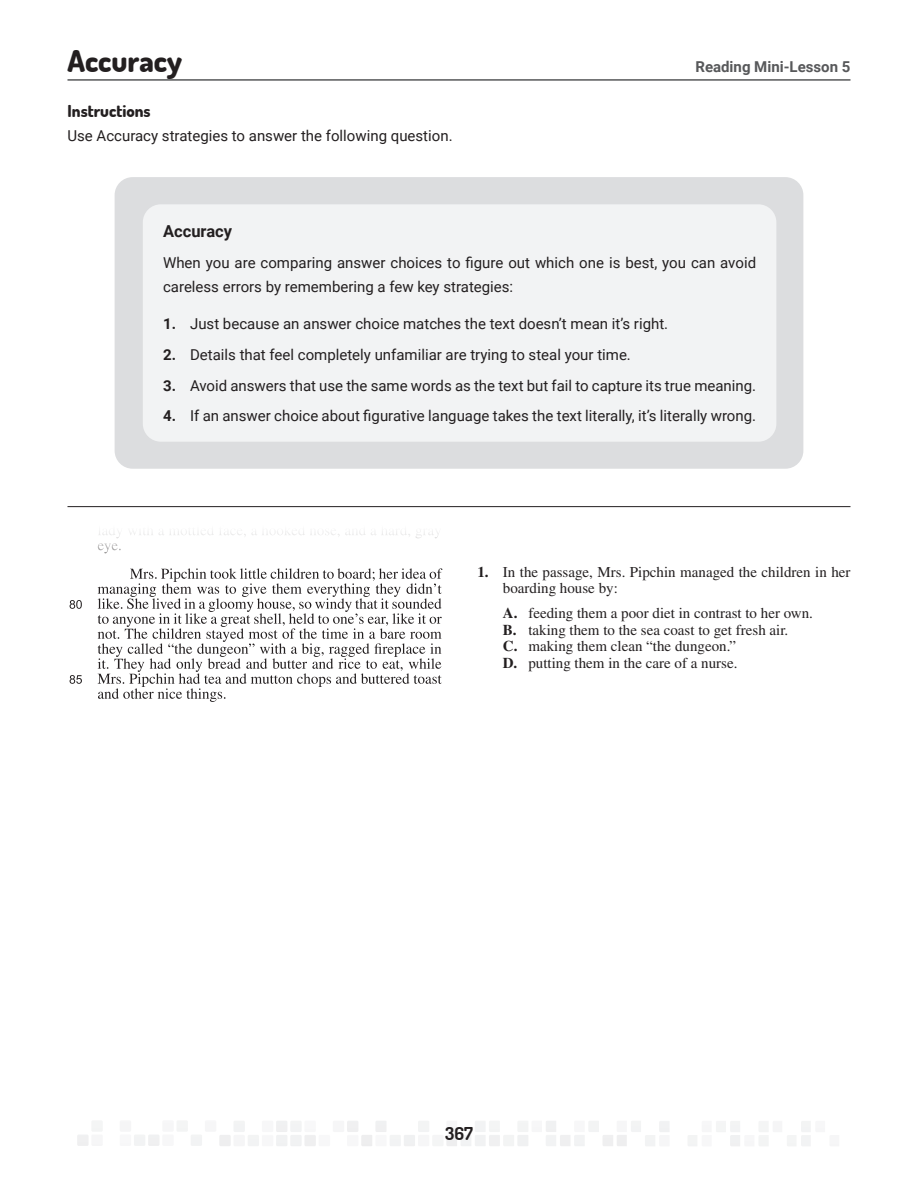
<style>
.page{position:relative;width:918px;height:1188px;background:#fff}
.page>*{position:absolute;margin:0;border:0;box-sizing:border-box;transform-origin:0 0}
.Student_Handout_Titl{font:800 30px "Dosis";color:#231f20}
.t1{font:700 17.7px "Dosis";color:#231f20}
.Instructions_Head{font:800 16.5px "Dosis";color:#231f20}
.Callout_Title{font:700 16.5px "Roboto";color:#231f20}
.Callout_Body_Text{font:15px/24px "Roboto";color:#231f20}
.Answer__without_Ques{font:15px "Times LT Std";color:#231f20}
.Question__with_Quest{font:15px/16.5px "Times LT Std";color:#231f20}
.Instructions_Text{font:15px "Roboto";color:#231f20}
.Student_Handout_Titl-2{font:700 15px "Roboto";color:#57585a}
.s1{font-weight:700}
</style>
<div class="page">
<svg style="left:77px;top:1121px;width:25px;height:25px"></svg>
<svg style="left:688px;top:1121px;width:122px;height:25px"></svg>
<svg style="left:134px;top:1121px;width:535px;height:25px"></svg>
<hr style="left:68px;top:79px;width:782px;height:2px;background:#57585a">
<div style="left:115px;top:177px;width:688px;height:292px;background:#dcdddf;border-radius:18px"></div>
<div style="left:143px;top:204px;width:633px;height:238px;background:#f2f3f4;border-radius:18px"></div>
<hr style="left:68px;top:506px;width:782px;height:1px;background:#231f20">
<svg style="left:98px;top:568px;width:344px;height:134px"></svg>
<svg style="left:98px;top:531px;width:341px;height:22px"></svg>
<svg style="left:70px;top:675px;width:12px;height:9px"></svg>
<svg style="left:70px;top:600px;width:12px;height:9px"></svg>
<p class="Student_Handout_Titl" style="left:68px;top:41px;width:116px">Accuracy</p>
<p class="Student_Handout_Titl-2" style="left:695px;top:57px;width:157px">Reading Mini-Lesson 5</p>
<p class="Instructions_Head" style="left:68px;top:99px;width:85px">Instructions</p>
<p class="Instructions_Text" style="left:68px;top:125px;width:387px">Use Accuracy strategies to answer the following question.</p>
<p class="Callout_Title" style="left:163px;top:220px;width:71px">Accuracy</p>
<p class="Callout_Body_Text" style="left:163px;top:250px;width:595px">When you are comparing answer choices to figure out which one is best, you can avoid careless errors by remembering a few key strategies:</p>
<p class="Callout_Body_Text" style="left:163px;top:311px;width:507px"><span class="s1">1.</span> Just because an answer choice matches the text doesn’t mean it’s right.</p>
<p class="Callout_Body_Text" style="left:163px;top:342px;width:469px"><span class="s1">2.</span> Details that feel completely unfamiliar are trying to steal your time.</p>
<p class="Callout_Body_Text" style="left:163px;top:373px;width:595px"><span class="s1">3.</span> Avoid answers that use the same words as the text but fail to capture its true meaning.</p>
<p class="Callout_Body_Text" style="left:163px;top:404px;width:595px"><span class="s1">4.</span> If an answer choice about figurative language takes the text literally, it’s literally wrong.</p>
<p class="Question__with_Quest" style="left:503px;top:563px;width:349px;text-indent:-26px"><span class="s1">1.</span> In the passage, Mrs. Pipchin managed the children in her boarding house by:</p>
<p class="Answer__without_Ques" style="left:503px;top:605px;width:312px"><span class="s1">A.</span> feeding them a poor diet in contrast to her own.</p>
<p class="Answer__without_Ques" style="left:503px;top:621px;width:287px"><span class="s1">B.</span> taking them to the sea coast to get fresh air.</p>
<p class="Answer__without_Ques" style="left:503px;top:638px;width:235px"><span class="s1">C.</span> making them clean “the dungeon.”</p>
<p class="Answer__without_Ques" style="left:503px;top:654px;width:236px"><span class="s1">D.</span> putting them in the care of a nurse.</p>
<p class="t1" style="left:445px;top:1121px;width:29px">367</p>
</div>
